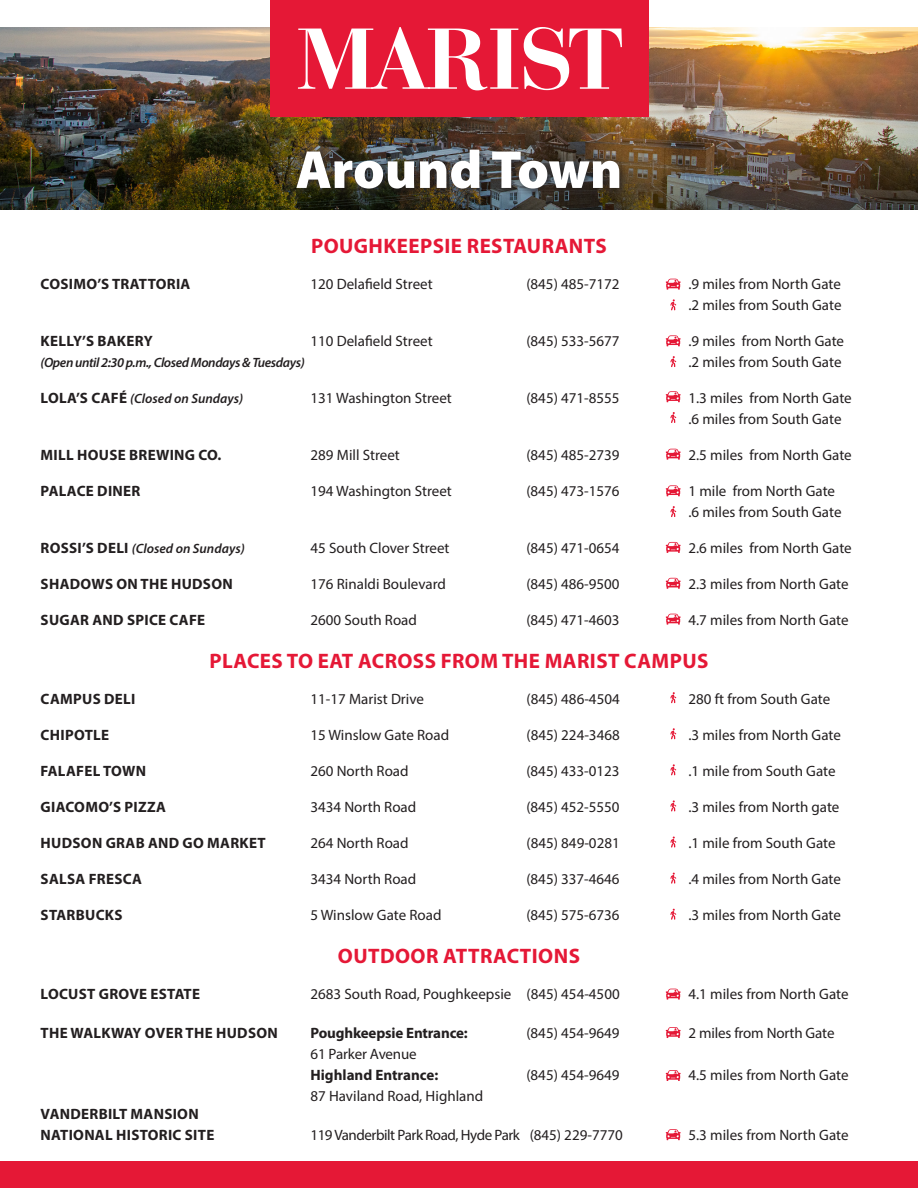
<style>
.page{position:relative;width:918px;height:1188px;background:#fff}
.page>*{position:absolute;margin:0;border:0;box-sizing:border-box;transform-origin:0 0}
.t1{font:900 54px "Myriad Pro";letter-spacing:-.005em;color:#fff}
.t2{font:700 21px "Myriad Pro";letter-spacing:.02em;color:#e51836}
.t3{font:15px/21px "Myriad Pro";color:#231f20}
.t4{font:700 15px "Myriad Pro";letter-spacing:.02em;color:#231f20}
.t5{font:15px "Myriad Pro";letter-spacing:-.03em;color:#231f20}
.t6{font:700 15px "Myriad Pro";letter-spacing:-.01em;color:#231f20}
.t7{font:700 15px "Myriad Pro";color:#231f20}
.t8{font:italic 600 13.5px "Myriad Pro";color:#231f20}
.t9{font:italic 600 13.5px "Myriad Pro";letter-spacing:-.025em;color:#231f20}
.s1{font-weight:700;font-style:normal;font-size:15px}
</style>
<div class="page">
<img style="left:0;top:27px;width:918px;height:183px">
<div style="left:291px;top:144px;width:338px;height:54px;background:#231f20;opacity:.83"></div>
<div style="left:271px;top:0;width:378px;height:117px;background:#e51836"></div>
<svg style="left:298px;top:27px;width:220px;height:63px"></svg>
<svg style="left:524px;top:27px;width:98px;height:63px"></svg>
<svg style="left:670px;top:299px;width:6px;height:11px"></svg>
<svg style="left:670px;top:356px;width:6px;height:11px"></svg>
<svg style="left:670px;top:412px;width:6px;height:11px"></svg>
<svg style="left:670px;top:506px;width:6px;height:11px"></svg>
<svg style="left:670px;top:692px;width:6px;height:11px"></svg>
<svg style="left:670px;top:728px;width:6px;height:11px"></svg>
<svg style="left:670px;top:764px;width:6px;height:11px"></svg>
<svg style="left:670px;top:800px;width:6px;height:11px"></svg>
<svg style="left:670px;top:837px;width:6px;height:11px"></svg>
<svg style="left:670px;top:873px;width:6px;height:11px"></svg>
<svg style="left:670px;top:909px;width:6px;height:11px"></svg>
<svg style="left:666px;top:279px;width:15px;height:11px"></svg>
<svg style="left:666px;top:335px;width:15px;height:11px"></svg>
<svg style="left:666px;top:391px;width:15px;height:11px"></svg>
<svg style="left:666px;top:485px;width:15px;height:11px"></svg>
<svg style="left:666px;top:542px;width:15px;height:11px"></svg>
<svg style="left:666px;top:578px;width:15px;height:11px"></svg>
<svg style="left:666px;top:614px;width:15px;height:11px"></svg>
<svg style="left:666px;top:989px;width:15px;height:11px"></svg>
<svg style="left:666px;top:1027px;width:15px;height:11px"></svg>
<svg style="left:666px;top:1070px;width:15px;height:11px"></svg>
<svg style="left:666px;top:1129px;width:15px;height:11px"></svg>
<svg style="left:666px;top:449px;width:15px;height:11px"></svg>
<div style="left:0;top:1161px;width:918px;height:27px;background:#e51836"></div>
<p class="t1" style="left:296px;top:134px;width:328px">Around Town</p>
<p class="t2" style="left:311px;top:232px;width:297px">POUGHKEEPSIE RESTAURANTS</p>
<p class="t4" style="left:41px;top:274px;width:151px">COSIMO’S TRATTORIA</p>
<p class="t3" style="left:310px;top:273px;width:124px">120 Delafield Street</p>
<p class="t3" style="left:526px;top:273px;width:95px">(845) 485-7172</p>
<p class="t3" style="left:688px;top:273px;width:154px">.9 miles from North Gate</p>
<p class="t3" style="left:689px;top:294px;width:155px">.2 miles from South Gate</p>
<p class="t4" style="left:41px;top:331px;width:114px">KELLY’S BAKERY</p>
<p class="t3" style="left:310px;top:330px;width:124px">110 Delafield Street</p>
<p class="t3" style="left:526px;top:330px;width:95px">(845) 533-5677</p>
<p class="t3" style="left:688px;top:330px;width:157px">.9 miles from North Gate</p>
<p class="t9" style="left:40px;top:353px;width:266px">(Open until 2:30 p.m., Closed Mondays &amp; Tuesdays)</p>
<p class="t3" style="left:688px;top:351px;width:155px">.2 miles from South Gate</p>
<p class="t8" style="left:41px;top:389px;width:204px"><span class="s1">LOLA’S CAFÉ</span> (Closed on Sundays)</p>
<p class="t3" style="left:310px;top:387px;width:143px">131 Washington Street</p>
<p class="t3" style="left:526px;top:387px;width:95px">(845) 471-8555</p>
<p class="t3" style="left:688px;top:387px;width:165px">1.3 miles from North Gate</p>
<p class="t3" style="left:689px;top:408px;width:155px">.6 miles from South Gate</p>
<p class="t4" style="left:41px;top:445px;width:182px">MILL HOUSE BREWING CO.</p>
<p class="t3" style="left:310px;top:444px;width:91px">289 Mill Street</p>
<p class="t3" style="left:526px;top:444px;width:95px">(845) 485-2739</p>
<p class="t3" style="left:688px;top:444px;width:165px">2.5 miles from North Gate</p>
<p class="t4" style="left:41px;top:481px;width:101px">PALACE DINER</p>
<p class="t3" style="left:310px;top:480px;width:143px">194 Washington Street</p>
<p class="t3" style="left:526px;top:480px;width:95px">(845) 473-1576</p>
<p class="t3" style="left:688px;top:480px;width:155px">1 mile from North Gate .6 miles from South Gate</p>
<p class="t8" style="left:41px;top:539px;width:206px"><span class="s1">ROSSI’S DELI</span> (Closed on Sundays)</p>
<p class="t3" style="left:310px;top:537px;width:141px">45 South Clover Street</p>
<p class="t3" style="left:526px;top:537px;width:95px">(845) 471-0654</p>
<p class="t3" style="left:688px;top:537px;width:165px">2.6 miles from North Gate</p>
<p class="t4" style="left:41px;top:574px;width:194px">SHADOWS ON THE HUDSON</p>
<p class="t3" style="left:310px;top:573px;width:137px">176 Rinaldi Boulevard</p>
<p class="t3" style="left:526px;top:573px;width:95px">(845) 486-9500</p>
<p class="t3" style="left:688px;top:573px;width:162px">2.3 miles from North Gate</p>
<p class="t4" style="left:41px;top:610px;width:166px">SUGAR AND SPICE CAFE</p>
<p class="t3" style="left:310px;top:609px;width:108px">2600 South Road</p>
<p class="t3" style="left:526px;top:609px;width:95px">(845) 471-4603</p>
<p class="t3" style="left:688px;top:609px;width:162px">4.7 miles from North Gate</p>
<p class="t2" style="left:210px;top:647px;width:500px">PLACES TO EAT ACROSS FROM THE MARIST CAMPUS</p>
<p class="t4" style="left:41px;top:689px;width:96px">CAMPUS DELI</p>
<p class="t3" style="left:310px;top:688px;width:115px">11-17 Marist Drive</p>
<p class="t3" style="left:526px;top:688px;width:95px">(845) 486-4504</p>
<p class="t3" style="left:688px;top:688px;width:143px">280 ft from South Gate</p>
<p class="t4" style="left:41px;top:725px;width:70px">CHIPOTLE</p>
<p class="t3" style="left:310px;top:724px;width:140px">15 Winslow Gate Road</p>
<p class="t3" style="left:526px;top:724px;width:95px">(845) 224-3468</p>
<p class="t3" style="left:688px;top:724px;width:154px">.3 miles from North Gate</p>
<p class="t4" style="left:41px;top:761px;width:107px">FALAFEL TOWN</p>
<p class="t3" style="left:310px;top:760px;width:100px">260 North Road</p>
<p class="t3" style="left:526px;top:760px;width:95px">(845) 433-0123</p>
<p class="t3" style="left:688px;top:760px;width:149px">.1 mile from South Gate</p>
<p class="t4" style="left:41px;top:797px;width:127px">GIACOMO’S PIZZA</p>
<p class="t3" style="left:310px;top:796px;width:107px">3434 North Road</p>
<p class="t3" style="left:526px;top:796px;width:95px">(845) 452-5550</p>
<p class="t3" style="left:688px;top:796px;width:153px">.3 miles from North gate</p>
<p class="t4" style="left:41px;top:833px;width:226px">HUDSON GRAB AND GO MARKET</p>
<p class="t3" style="left:310px;top:832px;width:100px">264 North Road</p>
<p class="t3" style="left:526px;top:832px;width:95px">(845) 849-0281</p>
<p class="t3" style="left:688px;top:832px;width:149px">.1 mile from South Gate</p>
<p class="t4" style="left:41px;top:869px;width:103px">SALSA FRESCA</p>
<p class="t3" style="left:310px;top:868px;width:107px">3434 North Road</p>
<p class="t3" style="left:526px;top:868px;width:95px">(845) 337-4646</p>
<p class="t3" style="left:688px;top:868px;width:154px">.4 miles from North Gate</p>
<p class="t4" style="left:41px;top:905px;width:83px">STARBUCKS</p>
<p class="t3" style="left:310px;top:904px;width:133px">5 Winslow Gate Road</p>
<p class="t3" style="left:526px;top:904px;width:95px">(845) 575-6736</p>
<p class="t3" style="left:688px;top:904px;width:154px">.3 miles from North Gate</p>
<p class="t2" style="left:338px;top:942px;width:244px">OUTDOOR ATTRACTIONS</p>
<p class="t4" style="left:41px;top:984px;width:161px">LOCUST GROVE ESTATE</p>
<p class="t3" style="left:310px;top:983px;width:311px">2683 South Road, Poughkeepsie (845) 454-4500</p>
<p class="t3" style="left:688px;top:983px;width:162px">4.1 miles from North Gate</p>
<p class="t4" style="left:41px;top:1023px;width:239px">THE WALKWAY OVER THE HUDSON</p>
<p class="t6" style="left:310px;top:1023px;width:159px">Poughkeepsie Entrance:</p>
<p class="t3" style="left:526px;top:1022px;width:95px">(845) 454-9649</p>
<p class="t3" style="left:688px;top:1022px;width:148px">2 miles from North Gate</p>
<p class="t3" style="left:310px;top:1043px;width:108px">61 Parker Avenue</p>
<p class="t7" style="left:310px;top:1065px;width:129px">Highland Entrance:</p>
<p class="t3" style="left:526px;top:1064px;width:95px">(845) 454-9649</p>
<p class="t3" style="left:688px;top:1064px;width:162px">4.5 miles from North Gate</p>
<p class="t3" style="left:310px;top:1085px;width:174px">87 Haviland Road, Highland</p>
<p class="t4" style="left:41px;top:1104px;width:160px">VANDERBILT MANSION</p>
<p class="t4" style="left:41px;top:1125px;width:175px">NATIONAL HISTORIC SITE</p>
<p class="t5" style="left:310px;top:1126px;width:314px">119 Vanderbilt Park Road, Hyde Park (845) 229-7770</p>
<p class="t3" style="left:688px;top:1124px;width:162px">5.3 miles from North Gate</p>
</div>
